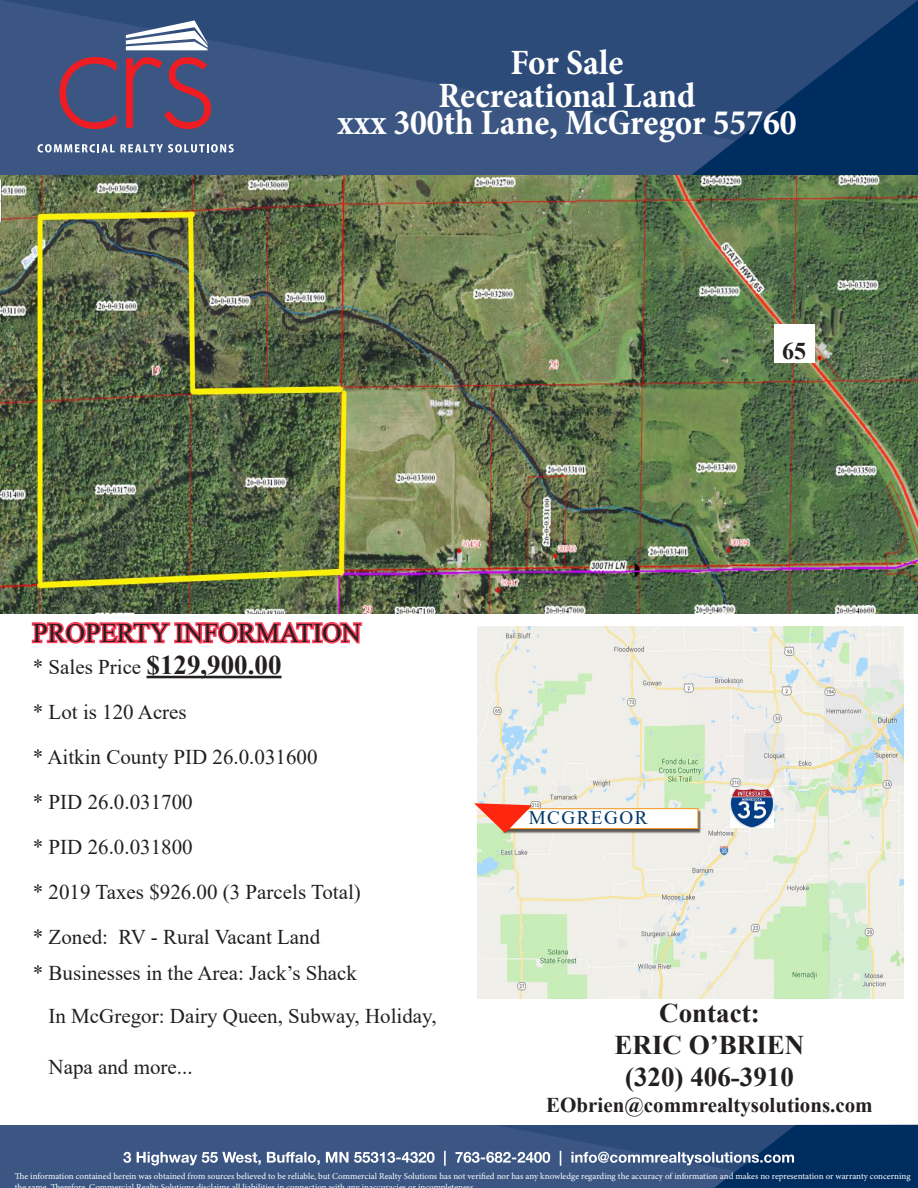
<style>
.page{position:relative;width:918px;height:1188px;background:#fff}
.page>*{position:absolute;margin:0;border:0;box-sizing:border-box;transform-origin:0 0}
.t1{font:700 condensed 36px/33.8px "Minion Pro";color:#fff;text-align:center}
.t2{font:700 27px/32.4px "Times New Roman";color:#231f20;text-align:center}
.t3{font:27px "Times New Roman";color:#231f20}
.t4{font:700 24px "Times New Roman";color:#231f20}
.t5{font:21px/45px "Times New Roman";color:#231f20}
.t6{font:700 21px "Times New Roman";color:#231f20}
.t7{font:19.2px "Times New Roman";letter-spacing:.075em;color:#003667}
.t8{font:9px/10.8px "Minion Pro";color:#fff}
.s1{font-weight:700;font-size:27px}
</style>
<div class="page">
<div style="left:0;top:1125px;width:918px;height:63px;background:#3b5682"></div>
<svg style="left:0;top:0;width:918px;height:175px;background:#2c4b79"></svg>
<svg style="left:126px;top:20px;width:82px;height:30px"></svg>
<svg style="left:37px;top:144px;width:197px;height:9px"></svg>
<svg style="left:59px;top:57px;width:58px;height:72px;background:#65486b"></svg>
<svg style="left:126px;top:57px;width:85px;height:72px;background:#6d4567"></svg>
<svg style="left:123px;top:1125px;width:795px;height:63px"></svg>
<hr style="left:147px;top:676px;width:135px;height:2px;background:#231f20">
<svg style="left:30px;top:613px;width:334px;height:31px"></svg>
<img style="left:478px;top:626px;width:425px;height:373px">
<div style="left:502px;top:809px;width:199px;height:25px;background:#231f20;opacity:.75"></div>
<svg style="left:474px;top:803px;width:225px;height:30px"></svg>
<img style="left:730px;top:789px;width:43px;height:39px">
<img style="left:0;top:176px;width:918px;height:437px">
<div style="left:774px;top:324px;width:40px;height:39px;background:#fff"></div>
<h1 class="t1" style="left:439px;top:48px;width:258px">For Sale<br>Recreational Land</h1>
<h1 class="t1" style="left:337px;top:109px;width:461px">xxx 300th Lane, McGregor 55760</h1>
<h3 class="t4" style="left:782px;top:343px;width:25px">65</h3>
<h2 class="t3" style="left:33px;top:622px;width:330px">PROPERTY INFORMATION</h2>
<h3 class="t5" style="left:33px;top:646px;width:330px">* Sales Price <span class="s1">$129,900.00<br></span>* Lot is 120 Acres<br>* Aitkin County PID 26.0.031600<br>* PID 26.0.031700<br>* PID 26.0.031800<br>* 2019 Taxes $926.00 (3 Parcels Total) * Zoned: RV - Rural Vacant Land</h3>
<h3 class="t5" style="left:49px;top:953px;width:390px;line-height:43.2px;text-indent:-16px">* Businesses in the Area: Jack’s Shack<br>In McGregor: Dairy Queen, Subway, Holiday,</h3>
<h3 class="t5" style="left:49px;top:1046px;width:146px">Napa and more...</h3>
<h3 class="t7" style="left:529px;top:810px;width:120px">MCGREGOR</h3>
<h2 class="t2" style="left:615px;top:999px;width:191px">Contact:<br>ERIC O’BRIEN (320) 406-3910</h2>
<h3 class="t6" style="left:546px;top:1097px;width:328px">EObrien@commrealtysolutions.com</h3>
<p class="t8" style="left:15px;top:1171px;width:897px">The information contained herein was obtained from sources believed to be reliable, but Commercial Realty Solutions has not verified nor has any knowledge regarding the accuracy of information and makes no representation or warranty concerning the same Therefore Commercial Realt Solutions disclaims all liabilities in connection with an inaccuracies or incom leteness</p>
</div>
